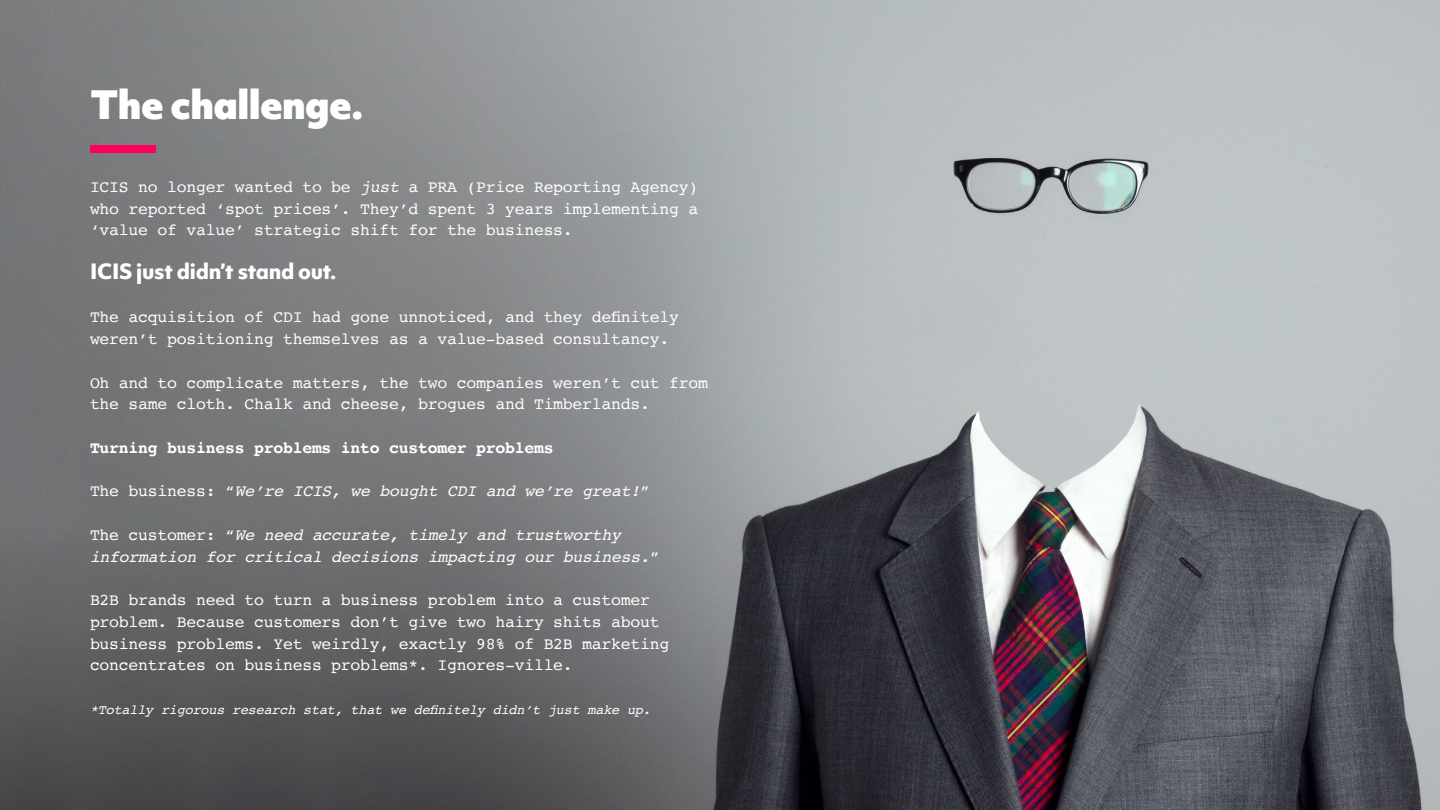
<style>
.page{position:relative;width:1440px;height:810px;background:#fff}
.page>*{position:absolute;margin:0;border:0;box-sizing:border-box;transform-origin:0 0}
.t1{font:900 37.5px "Objektiv Mk 1";letter-spacing:-.015em;color:#fff}
.t2{font:800 20.25px "Objektiv Mk 1";letter-spacing:-.015em;color:#fff}
.t3{font:16.5px/21.8px "Courier";letter-spacing:-.015em;color:#fff}
.t4{font:italic 16.5px/21.8px "Courier";letter-spacing:-.015em;color:#fff}
.t5{font:700 16.5px "Courier";letter-spacing:-.015em;color:#fff}
.t6{font:italic 13.5px "Courier";letter-spacing:-.015em;color:#fff}
.s1{font-style:italic}
.s2{font-style:normal}
</style>
<div class="page">
<img style="left:0;top:0;width:1440px;height:810px">
<div style="left:90px;top:145px;width:65px;height:8px;background:#ff005c"></div>
<h1 class="t1" style="left:90px;top:77px;width:275px">The challenge.</h1>
<p class="t3" style="left:90px;top:175px;width:610px;text-align:justify">ICIS no longer wanted to be <span class="s1">just</span> a PRA (Price Reporting Agency) who reported ‘spot prices’. They’d spent 3 years implementing a ‘value of value’ strategic shift for the business.</p>
<p class="t2" style="left:90px;top:257px;width:248px">ICIS just didn’t stand out.</p>
<p class="t3" style="left:90px;top:306px;width:591px">The acquisition of CDI had gone unnoticed, and they definitely weren’t positioning themselves as a value-based consultancy.</p>
<p class="t3" style="left:90px;top:371px;width:620px">Oh and to complicate matters, the two companies weren’t cut from the same cloth. Chalk and cheese, brogues and Timberlands.</p>
<p class="t5" style="left:90px;top:434px;width:465px">Turning business problems into customer problems</p>
<p class="t4" style="left:90px;top:480px;width:562px"><span class="s2">The business: “</span>We’re ICIS, we bought CDI and we’re great!<span class="s2">”</span></p>
<p class="t4" style="left:90px;top:523px;width:571px"><span class="s2">The customer: “</span>We need accurate, timely and trustworthy information for critical decisions impacting our business.<span class="s2">”</span></p>
<p class="t3" style="left:90px;top:589px;width:581px">B2B brands need to turn a business problem into a customer problem. Because customers don’t give two hairy shits about business problems. Yet weirdly, exactly 98% of B2B marketing concentrates on business problems*. Ignores-ville.</p>
<p class="t6" style="left:90px;top:699px;width:562px">*Totally rigorous research stat, that we definitely didn’t just make up.</p>
</div>
